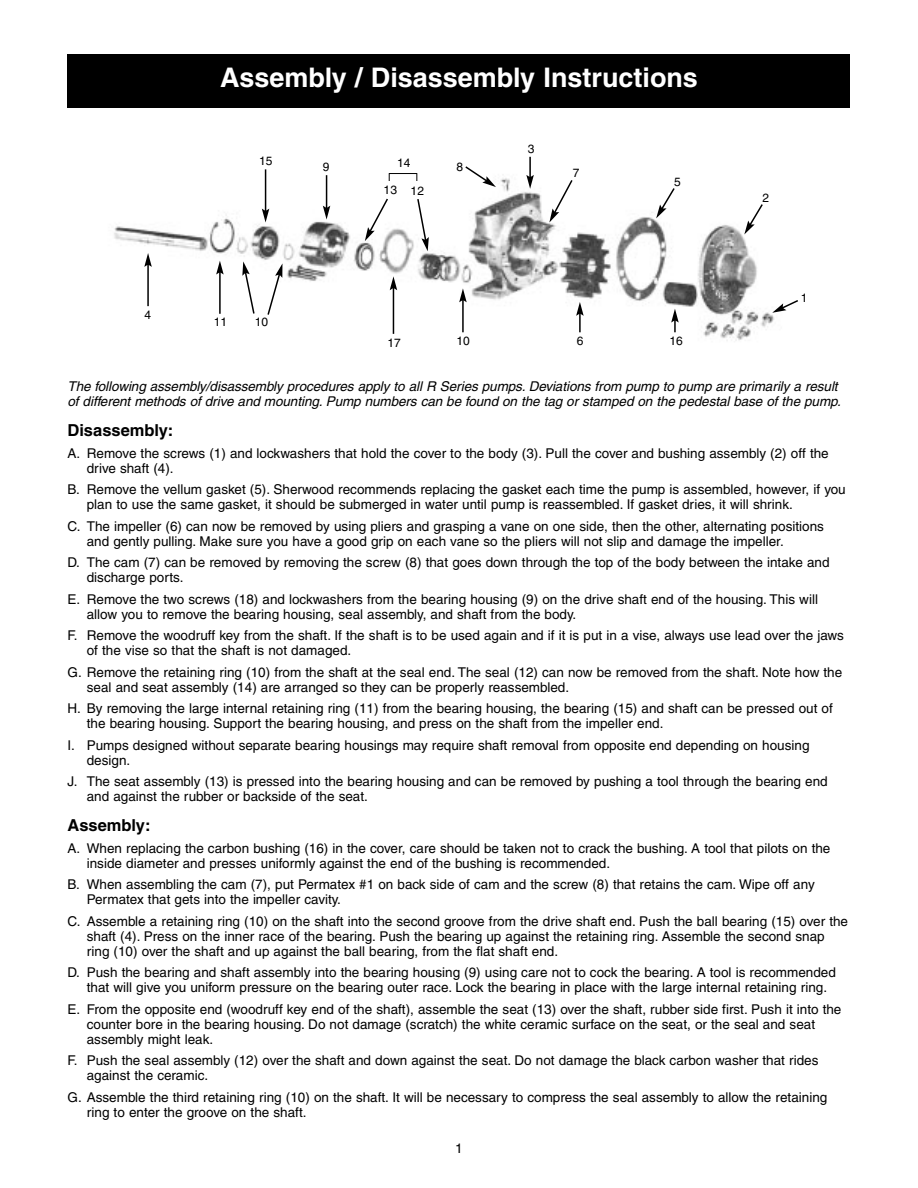
<style>
.page{position:relative;width:918px;height:1188px;background:#fff}
.page>*{position:absolute;margin:0;border:0;box-sizing:border-box;transform-origin:0 0}
.t1{font:700 27px "Helvetica";color:#fff}
.t2{font:700 16.5px "Helvetica";color:#000}
.t3{font:13.5px/15px "Helvetica";color:#000}
.t4{font:italic 13.5px/15px "Helvetica";letter-spacing:-.005em;color:#000}
.t5{font:12px "Helvetica";color:#000}
</style>
<div class="page">
<div style="left:68px;top:54px;width:782px;height:54px;background:#000"></div>
<img style="left:114px;top:169px;width:660px;height:172px">
<hr style="left:147px;top:264px;width:2px;height:42px;background:#000">
<svg style="left:144px;top:253px;width:8px;height:14px"></svg>
<hr style="left:219px;top:272px;width:2px;height:42px;background:#000">
<svg style="left:216px;top:261px;width:8px;height:14px"></svg>
<svg style="left:242px;top:261px;width:14px;height:54px"></svg>
<svg style="left:266px;top:263px;width:16px;height:53px"></svg>
<hr style="left:265px;top:169px;width:1px;height:42px;background:#000">
<svg style="left:262px;top:209px;width:7px;height:14px"></svg>
<hr style="left:326px;top:175px;width:1px;height:33px;background:#000">
<svg style="left:323px;top:206px;width:7px;height:14px"></svg>
<svg style="left:365px;top:197px;width:24px;height:44px"></svg>
<svg style="left:416px;top:197px;width:13px;height:54px"></svg>
<hr style="left:393px;top:288px;width:1px;height:46px;background:#000">
<svg style="left:390px;top:276px;width:7px;height:14px"></svg>
<svg style="left:389px;top:173px;width:28px;height:8px"></svg>
<svg style="left:464px;top:166px;width:32px;height:21px"></svg>
<hr style="left:529px;top:157px;width:2px;height:21px;background:#000">
<svg style="left:526px;top:175px;width:8px;height:14px"></svg>
<svg style="left:549px;top:178px;width:25px;height:45px"></svg>
<svg style="left:656px;top:186px;width:20px;height:32px"></svg>
<svg style="left:744px;top:203px;width:20px;height:31px"></svg>
<svg style="left:576px;top:302px;width:8px;height:30px"></svg>
<hr style="left:462px;top:300px;width:2px;height:32px;background:#000">
<svg style="left:459px;top:288px;width:8px;height:14px"></svg>
<svg style="left:772px;top:299px;width:26px;height:14px"></svg>
<svg style="left:671px;top:309px;width:8px;height:23px"></svg>
<h1 class="t1" style="left:220px;top:68px;width:479px">Assembly / Disassembly Instructions</h1>
<p class="t5" style="left:145px;top:310px;width:8px">4</p>
<p class="t5" style="left:259px;top:156px;width:15px">15</p>
<p class="t5" style="left:323px;top:162px;width:8px">9</p>
<p class="t5" style="left:214px;top:318px;width:15px">11</p>
<p class="t5" style="left:255px;top:318px;width:15px">10</p>
<p class="t5" style="left:397px;top:158px;width:15px">14</p>
<p class="t5" style="left:384px;top:186px;width:42px">13 12</p>
<p class="t5" style="left:457px;top:163px;width:8px">8</p>
<p class="t5" style="left:387px;top:338px;width:15px">17</p>
<p class="t5" style="left:456px;top:336px;width:15px">10</p>
<p class="t5" style="left:528px;top:144px;width:8px">3</p>
<p class="t5" style="left:573px;top:168px;width:8px">7</p>
<p class="t5" style="left:577px;top:336px;width:8px">6</p>
<p class="t5" style="left:674px;top:177px;width:8px">5</p>
<p class="t5" style="left:669px;top:336px;width:15px">16</p>
<p class="t5" style="left:762px;top:193px;width:8px">2</p>
<p class="t5" style="left:801px;top:293px;width:8px">1</p>
<p class="t4" style="left:68px;top:380px;width:775px">The following assembly/disassembly procedures apply to all R Series pumps. Deviations from pump to pump are primarily a result of different methods of drive and mounting. Pump numbers can be found on the tag or stamped on the pedestal base of the pump.</p>
<p class="t2" style="left:68px;top:425px;width:107px">Disassembly:</p>
<p class="t3" style="left:87px;top:447px;width:743px;text-indent:-19px">A. Remove the screws (1) and lockwashers that hold the cover to the body (3). Pull the cover and bushing assembly (2) off the drive shaft (4).</p>
<p class="t3" style="left:87px;top:483px;width:761px;text-indent:-19px">B. Remove the vellum gasket (5). Sherwood recommends replacing the gasket each time the pump is assembled, however, if you plan to use the same gasket, it should be submerged in water until pump is reassembled. If gasket dries, it will shrink.</p>
<p class="t3" style="left:87px;top:520px;width:739px;text-indent:-19px">C. The impeller (6) can now be removed by using pliers and grasping a vane on one side, then the other, alternating positions and gently pulling. Make sure you have a good grip on each vane so the pliers will not slip and damage the impeller.</p>
<p class="t3" style="left:87px;top:556px;width:744px;text-indent:-19px">D. The cam (7) can be removed by removing the screw (8) that goes down through the top of the body between the intake and discharge ports.</p>
<p class="t3" style="left:87px;top:593px;width:733px;text-indent:-19px">E. Remove the two screws (18) and lockwashers from the bearing housing (9) on the drive shaft end of the housing. This will allow you to remove the bearing housing, seal assembly, and shaft from the body.</p>
<p class="t3" style="left:87px;top:629px;width:759px;text-indent:-19px">F. Remove the woodruff key from the shaft. If the shaft is to be used again and if it is put in a vise, always use lead over the jaws of the vise so that the shaft is not damaged.</p>
<p class="t3" style="left:87px;top:666px;width:757px;text-indent:-19px">G. Remove the retaining ring (10) from the shaft at the seal end. The seal (12) can now be removed from the shaft. Note how the seal and seat assembly (14) are arranged so they can be properly reassembled.</p>
<p class="t3" style="left:87px;top:702px;width:748px;text-indent:-19px">H. By removing the large internal retaining ring (11) from the bearing housing, the bearing (15) and shaft can be pressed out of the bearing housing. Support the bearing housing, and press on the shaft from the impeller end.</p>
<p class="t3" style="left:87px;top:739px;width:724px;text-indent:-19px">I. Pumps designed without separate bearing housings may require shaft removal from opposite end depending on housing design.</p>
<p class="t3" style="left:87px;top:775px;width:742px;text-indent:-19px">J. The seat assembly (13) is pressed into the bearing housing and can be removed by pushing a tool through the bearing end and against the rubber or backside of the seat.</p>
<p class="t2" style="left:68px;top:819px;width:85px">Assembly:</p>
<p class="t3" style="left:87px;top:842px;width:745px;text-indent:-19px">A. When replacing the carbon bushing (16) in the cover, care should be taken not to crack the bushing. A tool that pilots on the inside diameter and presses uniformly against the end of the bushing is recommended.</p>
<p class="t3" style="left:87px;top:878px;width:729px;text-indent:-19px">B. When assembling the cam (7), put Permatex #1 on back side of cam and the screw (8) that retains the cam. Wipe off any<br>Permatex that gets into the impeller cavity.</p>
<p class="t3" style="left:87px;top:915px;width:763px;text-indent:-19px">C. Assemble a retaining ring (10) on the shaft into the second groove from the drive shaft end. Push the ball bearing (15) over the shaft (4). Press on the inner race of the bearing. Push the bearing up against the retaining ring. Assemble the second snap ring (10) over the shaft and up against the ball bearing, from the flat shaft end.</p>
<p class="t3" style="left:87px;top:966px;width:751px;text-indent:-19px">D. Push the bearing and shaft assembly into the bearing housing (9) using care not to cock the bearing. A tool is recommended that will give you uniform pressure on the bearing outer race. Lock the bearing in place with the large internal retaining ring.</p>
<p class="t3" style="left:87px;top:1003px;width:756px;text-indent:-19px">E. From the opposite end (woodruff key end of the shaft), assemble the seat (13) over the shaft, rubber side first. Push it into the counter bore in the bearing housing. Do not damage (scratch) the white ceramic surface on the seat, or the seal and seat assembly might leak.</p>
<p class="t3" style="left:87px;top:1054px;width:733px;text-indent:-19px">F. Push the seal assembly (12) over the shaft and down against the seat. Do not damage the black carbon washer that rides against the ceramic.</p>
<p class="t3" style="left:87px;top:1091px;width:742px;text-indent:-19px">G. Assemble the third retaining ring (10) on the shaft. It will be necessary to compress the seal assembly to allow the retaining ring to enter the groove on the shaft.</p>
<p class="t3" style="left:455px;top:1142px;width:9px">1</p>
</div>
